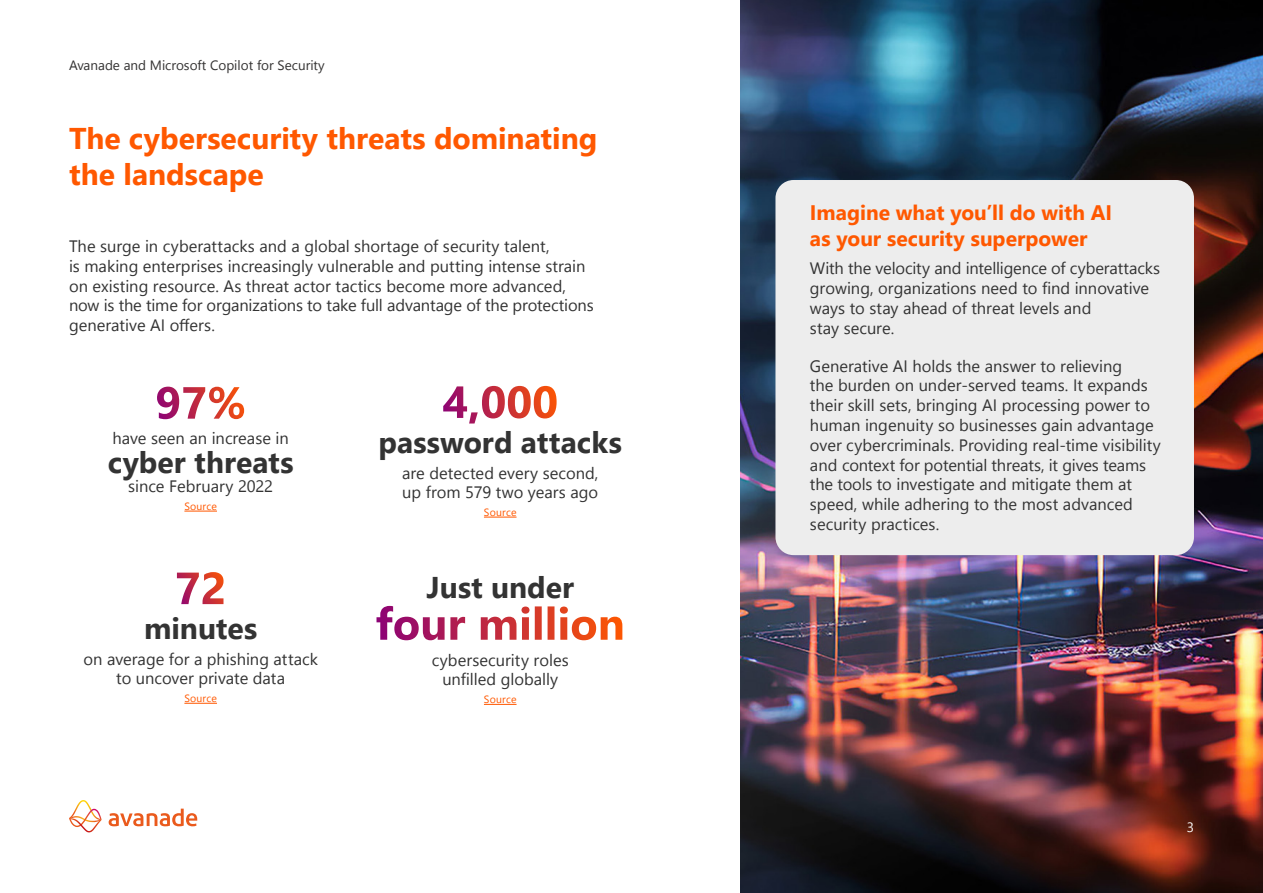
<style>
.page{position:relative;width:1263px;height:893px;background:#fff}
.page>*{position:absolute;margin:0;border:0;box-sizing:border-box;transform-origin:0 0}
.t1{font:700 30px/36px "Segoe UI";color:#ff5800}
.t2{font:700 30px "Segoe UI";color:#333}
.t3{font:700 21px/25.2px "Segoe UI";color:#ff5800}
.t4{font:16.5px/19.8px "Segoe UI";color:#333}
.t5{font:13.5px "Segoe UI";color:#333232}
.t6{font:13.5px "Segoe UI";color:#fff}
.t7{font:10.5px "Segoe UI";letter-spacing:.02em;color:#ff5800}
</style>
<div class="page">
<img style="left:741px;top:0;width:522px;height:893px">
<div style="left:775px;top:180px;width:419px;height:375px;background:#ededed;border-radius:18px"></div>
<svg style="left:109px;top:809px;width:88px;height:17px"></svg>
<svg style="left:69px;top:800px;width:33px;height:32px"></svg>
<hr style="left:184px;top:703px;width:33px;height:1px;background:#ff5800">
<hr style="left:484px;top:704px;width:32px;height:1px;background:#ff5800">
<hr style="left:484px;top:517px;width:32px;height:1px;background:#ff5800">
<svg style="left:177px;top:572px;width:47px;height:32px"></svg>
<svg style="left:376px;top:606px;width:246px;height:34px"></svg>
<svg style="left:443px;top:386px;width:114px;height:37px"></svg>
<hr style="left:184px;top:511px;width:33px;height:1px;background:#ff5800">
<svg style="left:157px;top:387px;width:87px;height:32px"></svg>
<p class="t5" style="left:69px;top:55px;width:257px">Avanade and Microsoft Copilot for Security</p>
<h1 class="t1" style="left:69px;top:120px;width:530px">The cybersecurity threats dominating the landscape</h1>
<p class="t4" style="left:69px;top:236px;width:526px">The surge in cyberattacks and a global shortage of security talent,<br>is making enterprises increasingly vulnerable and putting intense strain on existing resource. As threat actor tactics become more advanced, now is the time for organizations to take full advantage of the protections generative AI offers.</p>
<p class="t4" style="left:113px;top:428px;width:178px">have seen an increase in</p>
<h1 class="t2" style="left:108px;top:439px;width:187px">cyber threats</h1>
<p class="t4" style="left:128px;top:476px;width:146px">since February 2022</p>
<p class="t7" style="left:184px;top:498px;width:34px">Source</p>
<h1 class="t2" style="left:144px;top:606px;width:115px">minutes</h1>
<p class="t4" style="left:84px;top:649px;width:236px;text-align:center">on average for a phishing attack to uncover private data</p>
<p class="t7" style="left:184px;top:691px;width:34px">Source</p>
<h1 class="t2" style="left:378px;top:420px;width:245px">password attacks</h1>
<p class="t4" style="left:402px;top:462px;width:198px">are detected every second, up from 579 two years ago</p>
<p class="t7" style="left:484px;top:504px;width:34px">Source</p>
<h1 class="t2" style="left:426px;top:565px;width:149px">Just under</h1>
<p class="t4" style="left:432px;top:650px;width:138px;text-align:center">cybersecurity roles unfilled globally</p>
<p class="t7" style="left:484px;top:692px;width:34px">Source</p>
<p class="t3" style="left:810px;top:200px;width:304px">Imagine what you’ll do with AI as your security superpower</p>
<p class="t4" style="left:810px;top:258px;width:352px">With the velocity and intelligence of cyberattacks growing, organizations need to find innovative ways to stay ahead of threat levels and<br>stay secure.</p>
<p class="t4" style="left:810px;top:355px;width:352px">Generative AI holds the answer to relieving<br>the burden on under-served teams. It expands their skill sets, bringing AI processing power to human ingenuity so businesses gain advantage over cybercriminals. Providing real-time visibility and context for potential threats, it gives teams the tools to investigate and mitigate them at speed, while adhering to the most advanced security practices.</p>
<p class="t6" style="left:1187px;top:817px;width:9px">3</p>
</div>
